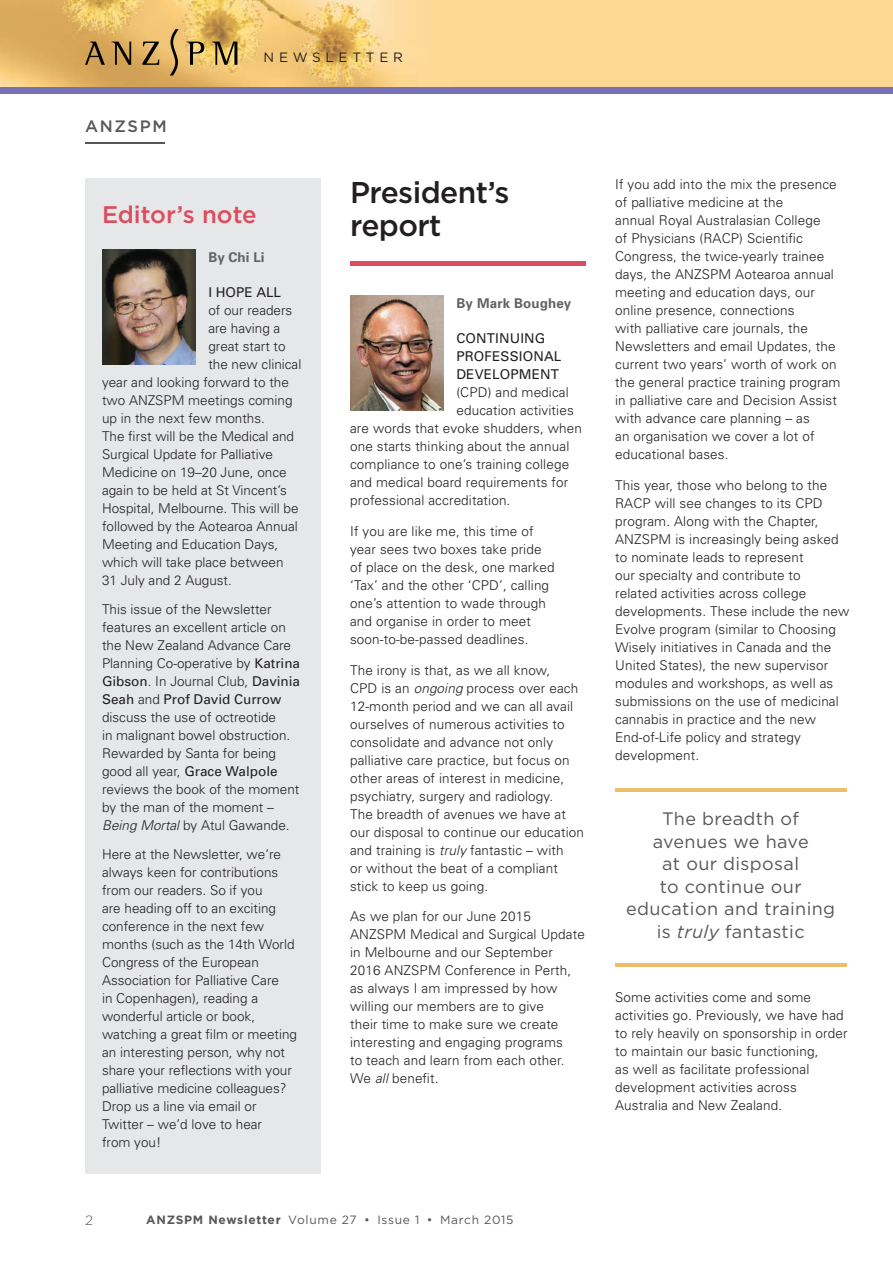
<style>
.page{position:relative;width:893px;height:1263px;background:#fff}
.page>*{position:absolute;margin:0;border:0;box-sizing:border-box;transform-origin:0 0}
.t1{font:500 30px/33px "Gotham";letter-spacing:-.02em;color:#231f20}
.t2{font:500 24px "Gotham";color:#db4c5f}
.t3{font:18px/22.5px "Gotham";letter-spacing:.02em;color:#57585a;text-align:center}
.t4{font:500 16.5px "Gotham";letter-spacing:.1em;color:#57585a}
.t5{font:300 13.5px/18px "Univers";letter-spacing:.01em;color:#231f20}
.t6{font:13.5px/18px "Univers";letter-spacing:.01em;color:#231f20}
.t7{font:700 13.5px "Univers";letter-spacing:.01em;color:#636366}
.t8{font:13.5px "Gotham";letter-spacing:.35em;color:#231f20}
.t9{font:300 13.5px "Gotham";color:#57585a}
.t10{font:12px "Gotham";letter-spacing:.06em;color:#57585a}
.s1{font-weight:400}
.s2{font-style:italic}
.s3{font-weight:700}
</style>
<div class="page">
<div style="left:0;top:0;width:893px;height:88px;background:#fed893"></div>
<img style="left:0;top:0;width:412px;height:87px">
<div style="left:0;top:87px;width:893px;height:7px;background:#7672b5"></div>
<svg style="left:85px;top:42px;width:20px;height:23px"></svg>
<svg style="left:112px;top:42px;width:19px;height:23px"></svg>
<svg style="left:142px;top:42px;width:17px;height:23px"></svg>
<svg style="left:187px;top:42px;width:17px;height:23px"></svg>
<svg style="left:212px;top:42px;width:25px;height:23px"></svg>
<svg style="left:170px;top:29px;width:9px;height:47px"></svg>
<hr style="left:85px;top:142px;width:80px;height:2px;background:#57585a">
<div style="left:350px;top:261px;width:235px;height:5px;background:#db4c5f"></div>
<img style="left:350px;top:295px;width:94px;height:115px">
<hr style="left:615px;top:788px;width:231px;height:3px;background:#eebe6a">
<hr style="left:615px;top:963px;width:231px;height:3px;background:#eebe6a">
<div style="left:85px;top:179px;width:235px;height:995px;background:#e6e7e9"></div>
<img style="left:102px;top:250px;width:94px;height:114px">
<p class="t4" style="left:85px;top:115px;width:83px">ANZSPM</p>
<p class="t8" style="left:264px;top:49px;width:141px">NEWSLETTER</p>
<h2 class="t2" style="left:102px;top:199px;width:156px">Editor’s note</h2>
<p class="t7" style="left:208px;top:249px;width:58px">By Chi Li</p>
<p class="t6" style="left:208px;top:284px;width:74px">I HOPE ALL</p>
<p class="t5" style="left:208px;top:302px;width:86px">of our readers</p>
<p class="t5" style="left:208px;top:320px;width:74px">are having a</p>
<p class="t5" style="left:208px;top:338px;width:79px">great start to</p>
<p class="t5" style="left:208px;top:356px;width:95px">the new clinical</p>
<p class="t5" style="left:102px;top:374px;width:188px">year and looking forward to the</p>
<p class="t5" style="left:102px;top:392px;width:192px">two ANZSPM meetings coming</p>
<p class="t5" style="left:102px;top:410px;width:164px">up in the next few months.</p>
<p class="t5" style="left:102px;top:428px;width:194px">The first will be the Medical and</p>
<p class="t5" style="left:102px;top:445px;width:173px">Surgical Update for Palliative</p>
<p class="t5" style="left:102px;top:463px;width:186px">Medicine on 19–20 June, once</p>
<p class="t5" style="left:102px;top:481px;width:186px">again to be held at St Vincent’s</p>
<p class="t5" style="left:102px;top:499px;width:198px">Hospital, Melbourne. This will be</p>
<p class="t5" style="left:102px;top:517px;width:197px">followed by the Aotearoa Annual</p>
<p class="t5" style="left:102px;top:535px;width:178px">Meeting and Education Days,</p>
<p class="t5" style="left:102px;top:553px;width:183px">which will take place between</p>
<p class="t5" style="left:102px;top:571px;width:131px">31 July and 2 August.</p>
<p class="t5" style="left:102px;top:600px;width:200px">This issue of the Newsletter features an excellent article on the New Zealand Advance Care<br>Planning Co-operative by <span class="s1">Katrina<br>Gibson</span>. In Journal Club, <span class="s1">Davinia<br>Seah</span> and <span class="s1">Prof David Currow </span>discuss the use of octreotide<br>in malignant bowel obstruction.<br>Rewarded by Santa for being good all year, <span class="s1">Grace Walpole </span>reviews the book of the moment by the man of the moment –<br><span class="s2">Being Mortal</span> by Atul Gawande.</p>
<p class="t5" style="left:102px;top:845px;width:197px">Here at the Newsletter, we’re always keen for contributions from our readers. So if you<br>are heading off to an exciting conference in the next few months (such as the 14th World<br>Congress of the European<br>Association for Palliative Care<br>in Copenhagen), reading a wonderful article or book, watching a great film or meeting an interesting person, why not share your reflections with your palliative medicine colleagues?<br>Drop us a line via email or<br>Twitter – we’d love to hear<br>from you!</p>
<h1 class="t1" style="left:350px;top:175px;width:161px">President’s report</h1>
<p class="t7" style="left:457px;top:295px;width:116px">By Mark Boughey</p>
<p class="t6" style="left:456px;top:329px;width:107px">CONTINUING<br>PROFESSIONAL<br>DEVELOPMENT</p>
<p class="t5" style="left:456px;top:383px;width:114px">(CPD) and medical</p>
<p class="t5" style="left:456px;top:401px;width:119px">education activities</p>
<p class="t5" style="left:350px;top:419px;width:233px">are words that evoke shudders, when</p>
<p class="t5" style="left:350px;top:437px;width:221px">one starts thinking about the annual</p>
<p class="t5" style="left:350px;top:455px;width:221px">compliance to one’s training college</p>
<p class="t5" style="left:350px;top:473px;width:220px">and medical board requirements for</p>
<p class="t5" style="left:350px;top:491px;width:162px">professional accreditation.</p>
<p class="t5" style="left:350px;top:522px;width:206px">If you are like me, this time of year sees two boxes take pride of place on the desk, one marked ‘Tax’ and the other ‘CPD’, calling one’s attention to wade through and organise in order to meet soon-to-be-passed deadlines.</p>
<p class="t5" style="left:350px;top:661px;width:235px">The irony is that, as we all know,<br>CPD is an <span class="s2">ongoing</span> process over each 12-month period and we can all avail ourselves of numerous activities to consolidate and advance not only palliative care practice, but focus on other areas of interest in medicine, psychiatry, surgery and radiology.<br>The breadth of avenues we have at our disposal to continue our education and training is <span class="s2">truly</span> fantastic – with<br>or without the beat of a compliant stick to keep us going.</p>
<p class="t5" style="left:350px;top:907px;width:236px">As we plan for our June 2015<br>ANZSPM Medical and Surgical Update in Melbourne and our September<br>2016 ANZSPM Conference in Perth, as always I am impressed by how willing our members are to give<br>their time to make sure we create interesting and engaging programs<br>to teach and learn from each other.<br>We <span class="s2">all</span> benefit.</p>
<p class="t9" style="left:85px;top:1211px;width:9px">2</p>
<p class="t10" style="left:146px;top:1211px;width:369px"><span class="s3">ANZSPM Newsletter</span> Volume 27 • Issue 1 • March 2015</p>
<p class="t5" style="left:615px;top:176px;width:227px">If you add into the mix the presence of palliative medicine at the<br>annual Royal Australasian College<br>of Physicians (RACP) Scientific Congress, the twice-yearly trainee days, the ANZSPM Aotearoa annual meeting and education days, our online presence, connections<br>with palliative care journals, the Newsletters and email Updates, the current two years’ worth of work on the general practice training program in palliative care and Decision Assist with advance care planning – as<br>an organisation we cover a lot of educational bases.</p>
<p class="t5" style="left:615px;top:476px;width:236px">This year, those who belong to the<br>RACP will see changes to its CPD program. Along with the Chapter,<br>ANZSPM is increasingly being asked to nominate leads to represent<br>our specialty and contribute to<br>related activities across college developments. These include the new<br>Evolve program (similar to Choosing<br>Wisely initiatives in Canada and the<br>United States), the new supervisor modules and workshops, as well as submissions on the use of medicinal cannabis in practice and the new<br>End-of-Life policy and strategy development.</p>
<h3 class="t3" style="left:626px;top:807px;width:210px">The breadth of avenues we have<br>at our disposal<br>to continue our education and training is <span class="s2">truly</span> fantastic</h3>
<p class="t5" style="left:615px;top:989px;width:234px">Some activities come and some activities go. Previously, we have had to rely heavily on sponsorship in order to maintain our basic functioning,<br>as well as facilitate professional development activities across Australia and New Zealand.</p>
</div>
